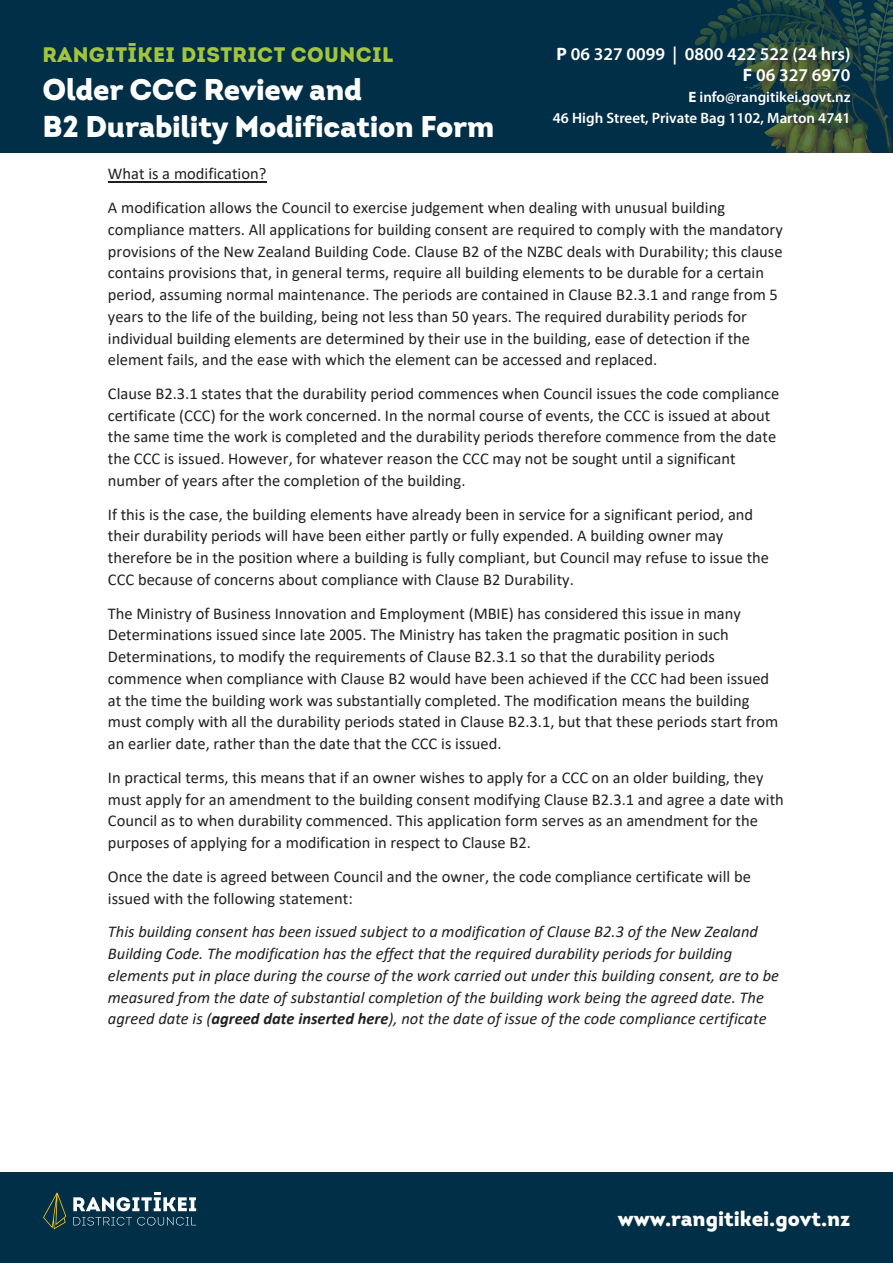
<style>
.page{position:relative;width:893px;height:1263px;background:#fff}
.page>*{position:absolute;margin:0;border:0;box-sizing:border-box;transform-origin:0 0}
.t1{font:900 30px/37.5px "Intro";letter-spacing:-.01em;color:#fff}
.t2{font:21px "Intro Black Caps";letter-spacing:.02em;color:#a3c43d}
.t3{font:900 21px "Intro";color:#fff}
.t4{font:600 18px/21.6px "Myriad Pro";color:#fff;text-align:right}
.t5{font:16.5px/21.8px "Calibri";color:#231f20}
.t6{font:italic 16.5px/21.8px "Calibri";color:#231f20}
.t7{font:600 15px/21px "Myriad Pro";color:#fff;text-align:right}
.s1{font-weight:700}
</style>
<div class="page">
<div style="left:0;top:1172px;width:893px;height:91px;background:#002f47"></div>
<svg style="left:73px;top:1217px;width:123px;height:8px"></svg>
<svg style="left:43px;top:1193px;width:23px;height:36px"></svg>
<svg style="left:73px;top:1193px;width:123px;height:18px"></svg>
<div style="left:0;top:0;width:893px;height:152px;background:#002f47"></div>
<img style="left:695px;top:0;width:198px;height:152px">
<hr style="left:108px;top:181px;width:158px;height:1px;background:#231f20">
<p class="t2" style="left:43px;top:41px;width:352px">RANGITĪKEI DISTRICT COUNCIL</p>
<h1 class="t1" style="left:43px;top:70px;width:453px">Older CCC Review and<br>B2 Durability Modification Form</h1>
<p class="t4" style="left:557px;top:42px;width:295px"><span class="s1">P</span> 06 327 0099 | 0800 422 522 (24 hrs)<br><span class="s1">F</span> 06 327 6970</p>
<p class="t7" style="left:553px;top:86px;width:299px"><span class="s1">E</span> info@rangitikei.govt.nz<br>46 High Street, Private Bag 1102, Marton 4741</p>
<p class="t5" style="left:108px;top:157px;width:619px;line-height:33.8px">What is a modification?<br>A modification allows the Council to exercise judgement when dealing with unusual building</p>
<p class="t5" style="left:108px;top:218px;width:676px">compliance matters. All applications for building consent are required to comply with the mandatory provisions of the New Zealand Building Code. Clause B2 of the NZBC deals with Durability; this clause contains provisions that, in general terms, require all building elements to be durable for a certain period, assuming normal maintenance. The periods are contained in Clause B2.3.1 and range from 5 years to the life of the building, being not less than 50 years. The required durability periods for individual building elements are determined by their use in the building, ease of detection if the element fails, and the ease with which the element can be accessed and replaced.</p>
<p class="t5" style="left:108px;top:382px;width:673px">Clause B2.3.1 states that the durability period commences when Council issues the code compliance certificate (CCC) for the work concerned. In the normal course of events, the CCC is issued at about the same time the work is completed and the durability periods therefore commence from the date the CCC is issued. However, for whatever reason the CCC may not be sought until a significant number of years after the completion of the building.</p>
<p class="t5" style="left:108px;top:503px;width:663px">If this is the case, the building elements have already been in service for a significant period, and their durability periods will have been either partly or fully expended. A building owner may therefore be in the position where a building is fully compliant, but Council may refuse to issue the CCC because of concerns about compliance with Clause B2 Durability.</p>
<p class="t5" style="left:108px;top:602px;width:672px">The Ministry of Business Innovation and Employment (MBIE) has considered this issue in many Determinations issued since late 2005. The Ministry has taken the pragmatic position in such Determinations, to modify the requirements of Clause B2.3.1 so that the durability periods commence when compliance with Clause B2 would have been achieved if the CCC had been issued at the time the building work was substantially completed. The modification means the building must comply with all the durability periods stated in Clause B2.3.1, but that these periods start from an earlier date, rather than the date that the CCC is issued.</p>
<p class="t5" style="left:108px;top:766px;width:677px">In practical terms, this means that if an owner wishes to apply for a CCC on an older building, they must apply for an amendment to the building consent modifying Clause B2.3.1 and agree a date with Council as to when durability commenced. This application form serves as an amendment for the purposes of applying for a modification in respect to Clause B2.</p>
<p class="t5" style="left:108px;top:865px;width:644px">Once the date is agreed between Council and the owner, the code compliance certificate will be issued with the following statement:</p>
<p class="t6" style="left:108px;top:920px;width:673px">This building consent has been issued subject to a modification of Clause B2.3 of the New Zealand Building Code. The modification has the effect that the required durability periods for building elements put in place during the course of the work carried out under this building consent, are to be measured from the date of substantial completion of the building work being the agreed date. The agreed date is (<span class="s1">agreed date inserted here</span>), not the date of issue of the code compliance certificate</p>
<p class="t3" style="left:618px;top:1205px;width:234px">www.rangitikei.govt.nz</p>
</div>
